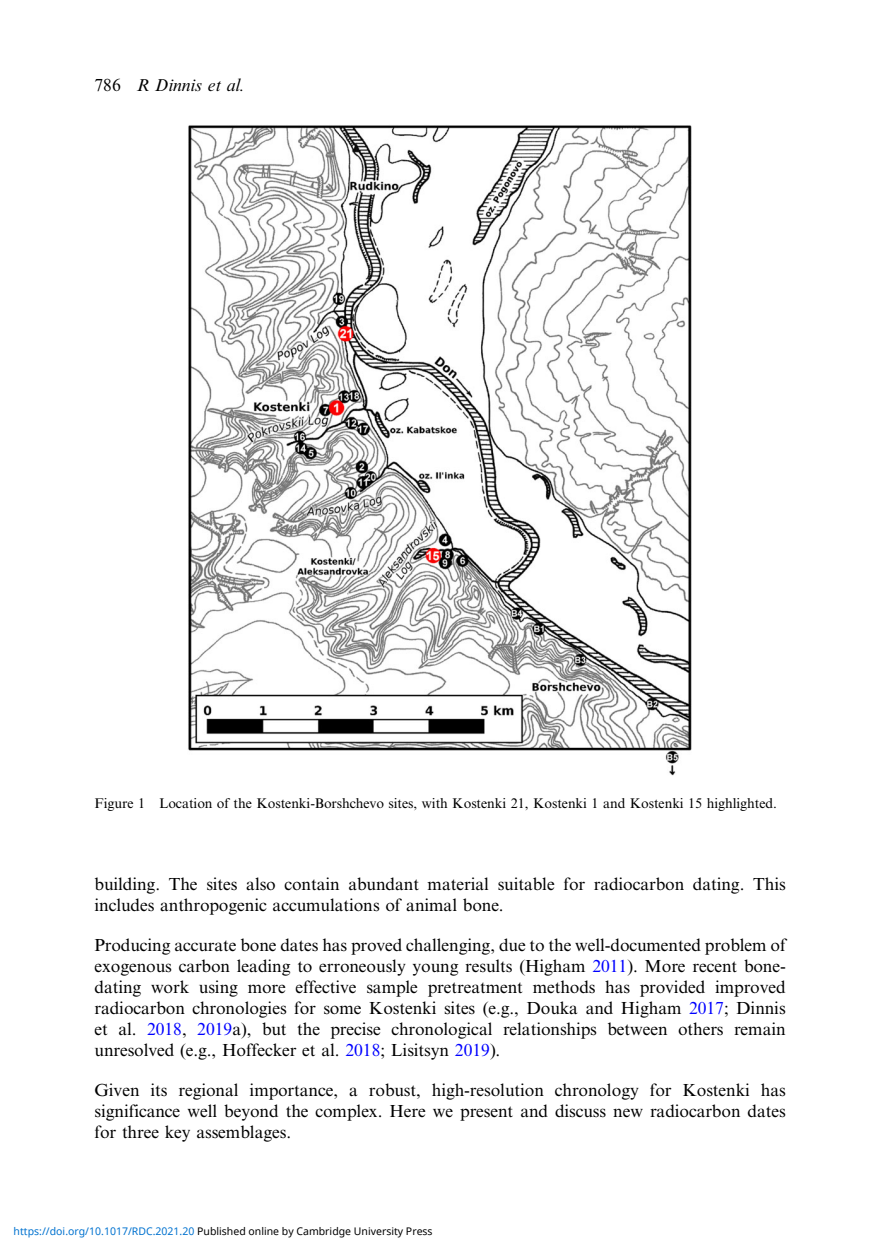
<style>
.page{position:relative;width:882px;height:1260px;background:#fff}
.page>*{position:absolute;margin:0;border:0;box-sizing:border-box;transform-origin:0 0}
.t1{font:17.5px/21px "Adv O Ta 20 b 42 a 7";color:#000;text-align:justify}
.t2{font:17.5px "Adv OT5 cf 73554.I";color:#000}
.t3{font:14px "Adv O Ta 20 b 42 a 7";color:#000}
.t4{font:10.5px "Noto Sans";color:#000}
.s1{font-family:"Adv O Ta 20 b 42 a 7"}
.s2{color:#00f}
.s3{color:#0172cf}
</style>
<div class="page">
<img style="left:188px;top:125px;width:504px;height:651px">
<p class="t2" style="left:95px;top:78px;width:152px"><span class="s1">786</span> R Dinnis et al.</p>
<p class="t3" style="left:95px;top:798px;width:684px">Figure 1 Location of the Kostenki-Borshchevo sites, with Kostenki 21, Kostenki 1 and Kostenki 15 highlighted.</p>
<p class="t1" style="left:95px;top:875px;width:693px">building. The sites also contain abundant material suitable for radiocarbon dating. This includes anthropogenic accumulations of animal bone.</p>
<p class="t1" style="left:95px;top:936px;width:693px">Producing accurate bone dates has proved challenging, due to the well-documented problem of exogenous carbon leading to erroneously young results (Higham <span class="s2">2011</span>). More recent bone&shy;dating work using more effective sample pretreatment methods has provided improved radiocarbon chronologies for some Kostenki sites (e.g., Douka and Higham <span class="s2">2017</span>; Dinnis et al. <span class="s2">2018</span>, <span class="s2">2019</span>a), but the precise chronological relationships between others remain unresolved (e.g., Hoffecker et al. <span class="s2">2018</span>; Lisitsyn <span class="s2">2019</span>).</p>
<p class="t1" style="left:95px;top:1081px;width:693px">Given its regional importance, a robust, high-resolution chronology for Kostenki has significance well beyond the complex. Here we present and discuss new radiocarbon dates for three key assemblages.</p>
<p class="t4" style="left:14px;top:1224px;width:421px"><span class="s3">https://doi.org/10.1017/RDC.2021.20</span> Published online by Cambridge University Press</p>
</div>
